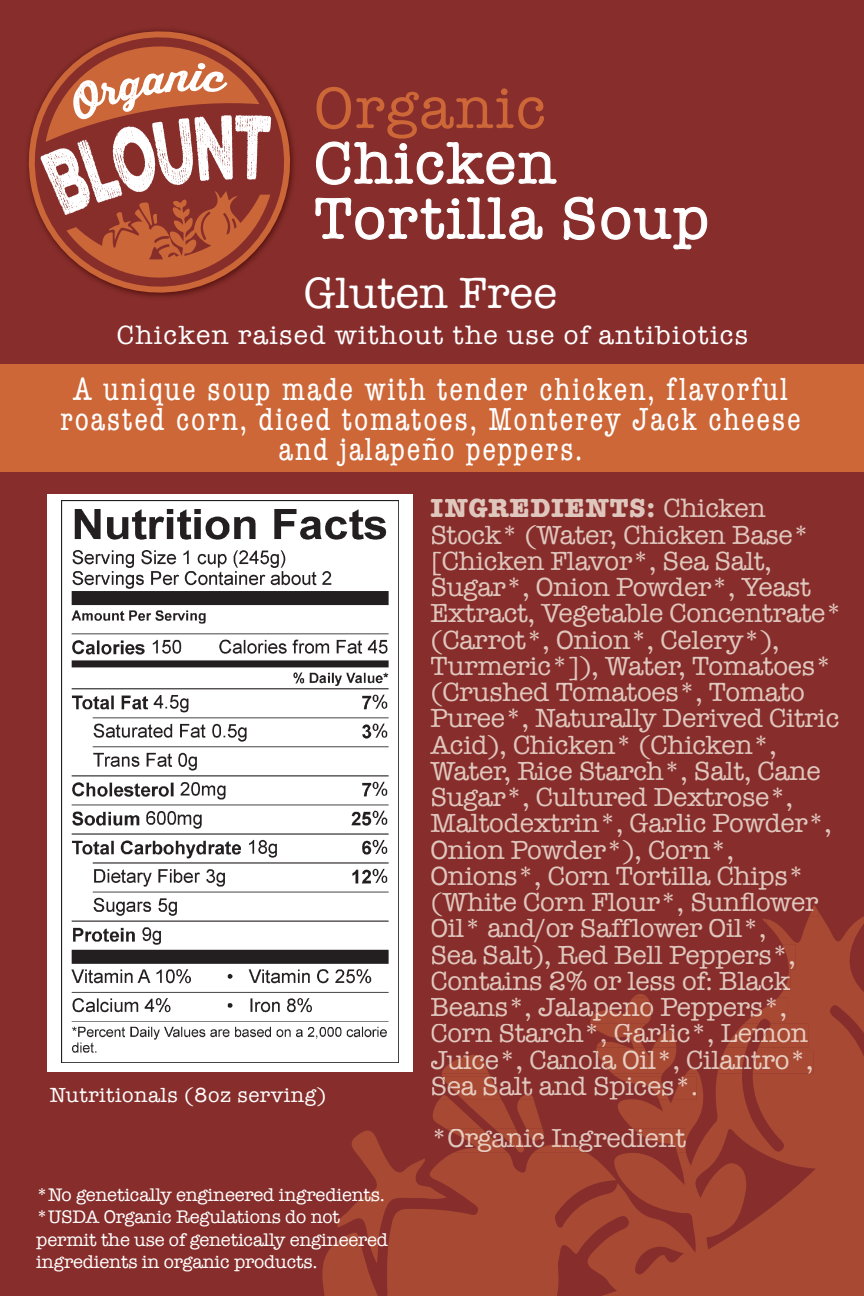
<style>
.page{position:relative;width:864px;height:1296px;background:#872e2c}
.page>*{position:absolute;margin:0;border:0;box-sizing:border-box;transform-origin:0 0}
.t1{font:59.7px/55.2px "American Typewriter";letter-spacing:.035em;color:#fff}
.t2{font:59.7px "American Typewriter";letter-spacing:.035em;color:#ce6738}
.t3{font:45px "American Typewriter";color:#fff}
.t4{font:condensed 33px/30px "American Typewriter";letter-spacing:.05em;color:#fff;text-align:center}
.t5{font:27px/26.4px "American Typewriter";letter-spacing:-.01em;color:#e0c7be}
.t6{font:27px "American Typewriter";letter-spacing:.05em;color:#fff}
.t7{font:21px "American Typewriter";letter-spacing:.025em;color:#fff}
.t8{font:18.6px/22.5px "American Typewriter";letter-spacing:-.01em;color:#fff}
.s1{font-weight:700}
</style>
<div class="page">
<svg style="left:320px;top:911px;width:544px;height:385px;background:#9d4030"></svg>
<svg style="left:315px;top:41px;width:242px;height:199px;background:#8e3a38"></svg>
<svg style="left:563px;top:178px;width:32px;height:85px;background:#934341"></svg>
<svg style="left:601px;top:194px;width:107px;height:56px;background:#934442"></svg>
<div style="left:18px;top:21px;width:283px;height:282px;background:#872e2c"></div>
<svg style="left:25px;top:27px;width:269px;height:270px;background:#8d342b"></svg>
<svg style="left:40px;top:40px;width:231px;height:244px;background:#b16555"></svg>
<div style="left:0;top:364px;width:864px;height:108px;background:#ce6738"></div>
<div style="left:431px;top:499px;width:12px;height:19px;background:#872e2c"></div>
<div style="left:445px;top:499px;width:209px;height:19px;background:#872e2c"></div>
<div style="left:656px;top:499px;width:110px;height:19px;background:#872e2c"></div>
<div style="left:432px;top:525px;width:378px;height:24px;background:#872e2c"></div>
<div style="left:433px;top:551px;width:339px;height:24px;background:#872e2c"></div>
<div style="left:432px;top:578px;width:379px;height:23px;background:#872e2c"></div>
<div style="left:431px;top:604px;width:411px;height:23px;background:#872e2c"></div>
<div style="left:432px;top:630px;width:347px;height:24px;background:#872e2c"></div>
<div style="left:431px;top:656px;width:401px;height:25px;background:#872e2c"></div>
<div style="left:432px;top:682px;width:373px;height:25px;background:#872e2c"></div>
<div style="left:431px;top:709px;width:408px;height:24px;background:#872e2c"></div>
<div style="left:430px;top:735px;width:347px;height:24px;background:#872e2c"></div>
<div style="left:430px;top:761px;width:391px;height:24px;background:#872e2c"></div>
<div style="left:432px;top:788px;width:361px;height:23px;background:#872e2c"></div>
<div style="left:431px;top:814px;width:401px;height:23px;background:#872e2c"></div>
<div style="left:431px;top:840px;width:303px;height:24px;background:#872e2c"></div>
<div style="left:431px;top:866px;width:374px;height:24px;background:#872e2c"></div>
<div style="left:431px;top:892px;width:388px;height:99px;background:#872e2c"></div>
<svg style="left:431px;top:998px;width:383px;height:102px;background:#93372e"></svg>
<svg style="left:435px;top:1129px;width:251px;height:23px;background:#93382e"></svg>
<div style="left:48px;top:494px;width:365px;height:578px;background:#fff"></div>
<img style="left:61px;top:501px;width:338px;height:562px">
<h1 class="t2" style="left:314px;top:62px;width:234px">Organic</h1>
<h1 class="t1" style="left:314px;top:134px;width:396px">Chicken<br>Tortilla Soup</h1>
<h2 class="t3" style="left:304px;top:259px;width:255px">Gluten Free</h2>
<p class="t6" style="left:117px;top:315px;width:633px">Chicken raised without the use of antibiotics</p>
<p class="t4" style="left:60px;top:373px;width:742px">A unique soup made with tender chicken, flavorful roasted corn, diced tomatoes, Monterey Jack cheese and jalapeño peppers.</p>
<p class="t7" style="left:50px;top:1079px;width:278px">Nutritionals (8oz serving)</p>
<p class="t8" style="left:36px;top:1183px;width:353px">*No genetically engineered ingredients. *USDA Organic Regulations do not permit the use of genetically engineered ingredients in organic products.</p>
<p class="t5" style="left:430px;top:494px;width:413px"><span class="s1">INGREDIENTS:</span> Chicken<br>Stock* (Water, Chicken Base* [Chicken Flavor*, Sea Salt,<br>Sugar*, Onion Powder*, Yeast<br>Extract, Vegetable Concentrate* (Carrot*, Onion*, Celery*),<br>Turmeric*]), Water, Tomatoes* (Crushed Tomatoes*, Tomato<br>Puree*, Naturally Derived Citric<br>Acid), Chicken* (Chicken*,<br>Water, Rice Starch*, Salt, Cane<br>Sugar*, Cultured Dextrose*,<br>Maltodextrin*, Garlic Powder*,<br>Onion Powder*), Corn*,<br>Onions*, Corn Tortilla Chips* (White Corn Flour*, Sunflower<br>Oil* and/or Safflower Oil*,<br>Sea Salt), Red Bell Peppers*,<br>Contains 2% or less of: Black<br>Beans*, Jalapeno Peppers*,<br>Corn Starch*, Garlic*, Lemon<br>Juice*, Canola Oil*, Cilantro*,<br>Sea Salt and Spices*.</p>
<p class="t5" style="left:430px;top:1124px;width:257px">*Organic Ingredient</p>
</div>
